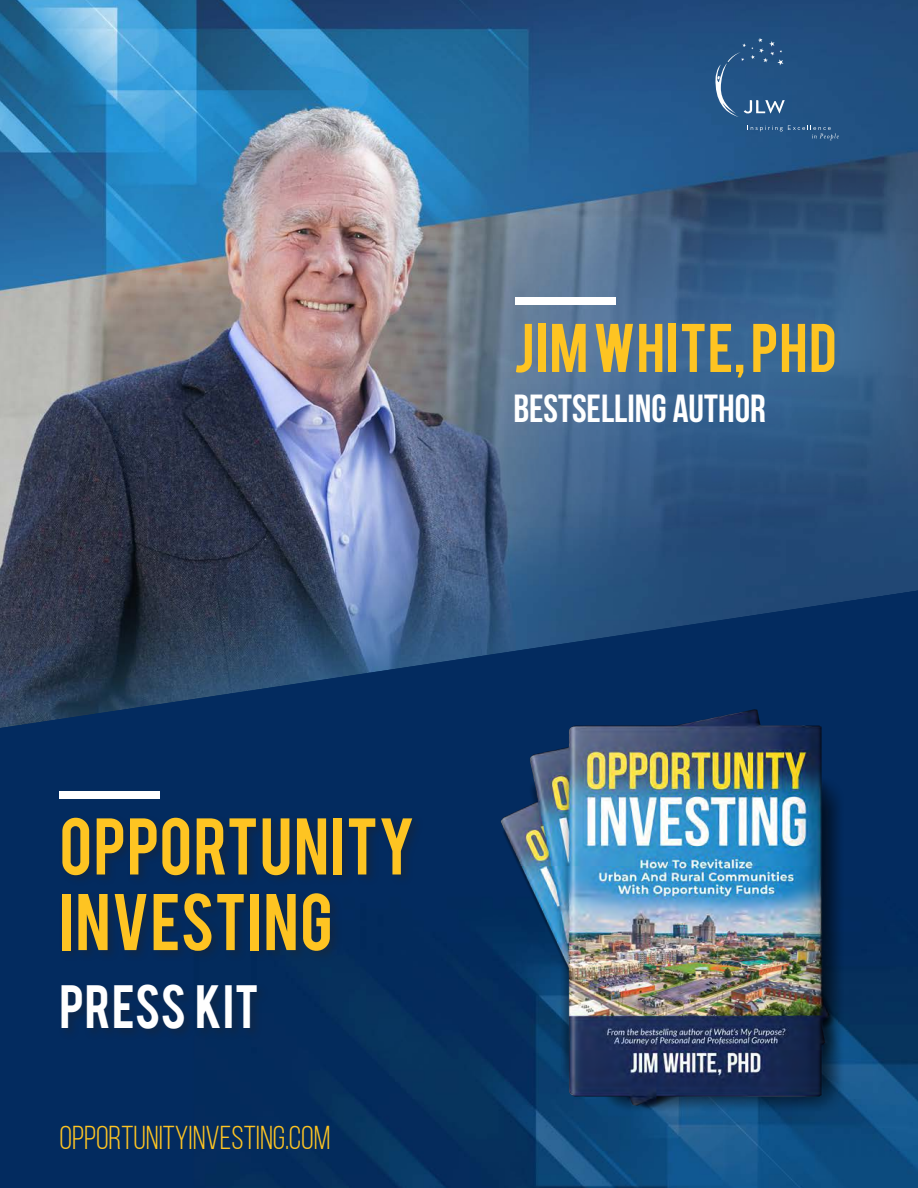
<style>
.page{position:relative;width:918px;height:1188px;background:#fff}
.page>*{position:absolute;margin:0;border:0;box-sizing:border-box;transform-origin:0 0}
.t1{font:63px "Bebas";letter-spacing:.02em;color:#fec422}
.t2{font:54px "Bebas";letter-spacing:.025em;color:#fec422}
.t3{font:48px "Bebas";letter-spacing:.015em;color:#fff}
.t4{font:700 39px "Bebas Neue";color:#fff}
.t5{font:33px "Bebas Neue";color:#fec422}
</style>
<div class="page">
<img style="left:0;top:0;width:918px;height:591px">
<img style="left:0;top:591px;width:918px;height:597px">
<svg style="left:748px;top:125px;width:91px;height:15px"></svg>
<svg style="left:715px;top:38px;width:70px;height:79px;background:#33608e"></svg>
<div style="left:59px;top:815px;width:365px;height:226px;background:#231f20;opacity:.35"></div>
<div style="left:59px;top:791px;width:101px;height:8px;background:#fff"></div>
<img style="left:474px;top:682px;width:419px;height:456px">
<svg style="left:500px;top:150px;width:418px;height:408px;background:#3a6088"></svg>
<div style="left:515px;top:297px;width:100px;height:8px;background:#fff"></div>
<p class="t2" style="left:513px;top:309px;width:325px">JIM WHITE, PHD</p>
<p class="t4" style="left:513px;top:387px;width:254px">BESTSELLING AUTHOR</p>
<p class="t1" style="left:59px;top:801px;width:357px">OPPORTUNITY</p>
<p class="t1" style="left:59px;top:876px;width:275px">INVESTING</p>
<p class="t3" style="left:59px;top:972px;width:201px">PRESS KIT</p>
<p class="t5" style="left:59px;top:1119px;width:272px">OPPORTUNITYINVESTING.COM</p>
</div>
